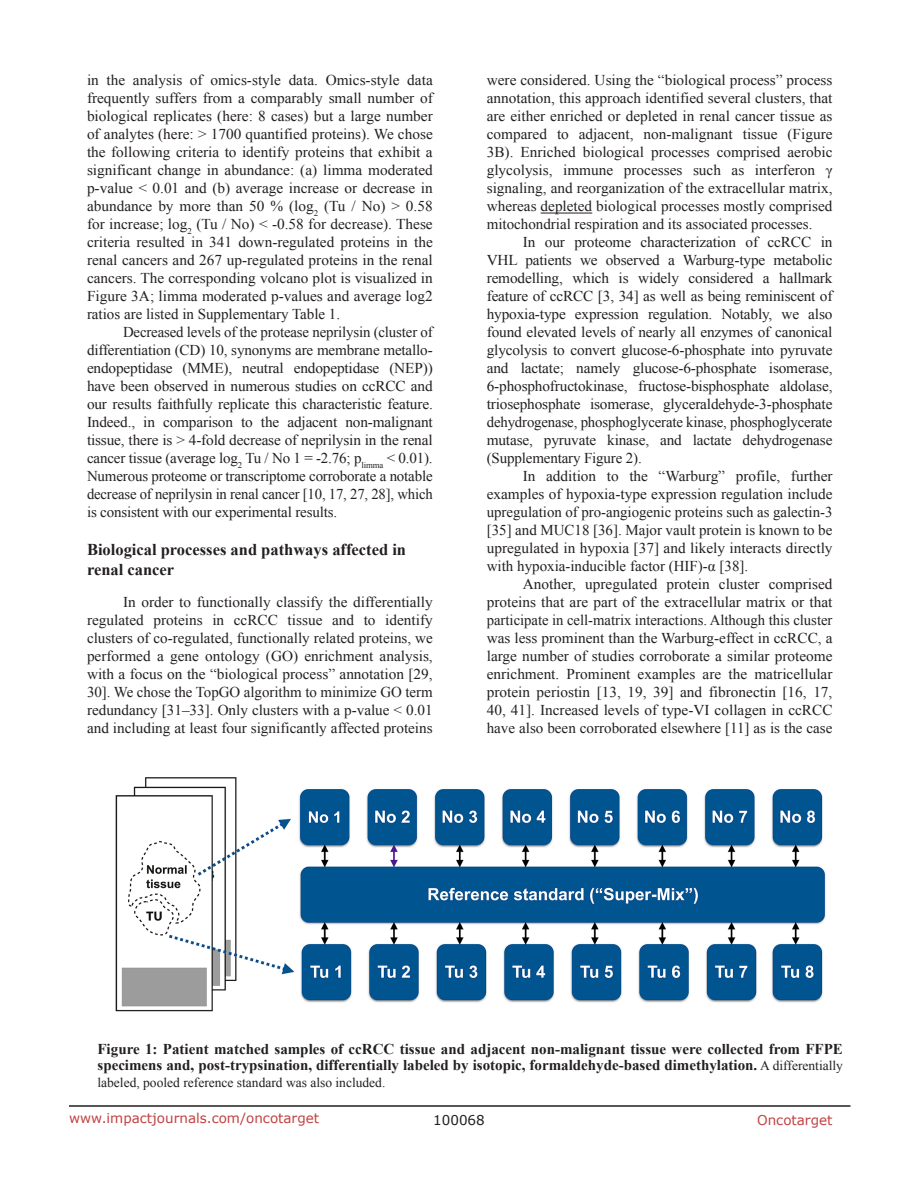
<style>
.page{position:relative;width:918px;height:1188px;background:#fff}
.page>*{position:absolute;margin:0;border:0;box-sizing:border-box;transform-origin:0 0}
.SubHeading{font:700 16.5px/19.8px "Times New Roman";color:#231f20}
.BodyText{font:15px/18px "Times New Roman";color:#231f20;text-align:justify}
.figuretext{font:700 15px/16.2px "Times New Roman";color:#231f20}
.figuretext-2{font:13.5px "Times New Roman";color:#231f20}
.t1{font:13.5px "Verdana";color:#c24141}
.t2{font:13.5px "Verdana";color:#231f20}
.s1{font-weight:400;font-size:13.5px}
</style>
<div class="page">
<hr style="left:69px;top:1105px;width:781px;height:2px;background:#231f20">
<hr style="left:541px;top:213px;width:51px;height:1px;background:#231f20">
<img style="left:115px;top:777px;width:711px;height:235px">
<p class="BodyText" style="left:87px;top:71px;width:347px">in the analysis of omics-style data. Omics-style data frequently suffers from a comparably small number of biological replicates (here: 8 cases) but a large number of analytes (here: &gt; 1700 quantified proteins). We chose the following criteria to identify proteins that exhibit a significant change in abundance: (a) limma moderated p-value &lt; 0.01 and (b) average increase or decrease in abundance by more than 50 % (log<sub>2</sub> (Tu / No) &gt; 0.58 for increase; log<sub>2</sub> (Tu / No) &lt; -0.58 for decrease). These criteria resulted in 341 down-regulated proteins in the renal cancers and 267 up-regulated proteins in the renal cancers. The corresponding volcano plot is visualized in Figure 3A; limma moderated p-values and average log2 ratios are listed in Supplementary Table 1.</p>
<p class="BodyText" style="left:87px;top:323px;width:347px;text-indent:36px">Decreased levels of the protease neprilysin (cluster of differentiation (CD) 10, synonyms are membrane metallo&shy;endopeptidase (MME), neutral endopeptidase (NEP)) have been observed in numerous studies on ccRCC and our results faithfully replicate this characteristic feature.<br>Indeed., in comparison to the adjacent non-malignant tissue, there is &gt; 4-fold decrease of neprilysin in the renal cancer tissue (average log<sub>2</sub> Tu / No 1 = -2.76; p<sub>limma</sub> &lt; 0.01).<br>Numerous proteome or transcriptome corroborate a notable decrease of neprilysin in renal cancer [10, 17, 27, 28], which is consistent with our experimental results.</p>
<p class="SubHeading" style="left:87px;top:539px;width:321px">Biological processes and pathways affected in renal cancer</p>
<p class="BodyText" style="left:87px;top:592px;width:347px;text-indent:36px">In order to functionally classify the differentially regulated proteins in ccRCC tissue and to identify clusters of co-regulated, functionally related proteins, we performed a gene ontology (GO) enrichment analysis, with a focus on the “biological process” annotation [29, 30]. We chose the TopGO algorithm to minimize GO term redundancy [31–33]. Only clusters with a p-value &lt; 0.01 and including at least four significantly affected proteins</p>
<p class="BodyText" style="left:487px;top:71px;width:347px">were considered. Using the “biological process” process annotation, this approach identified several clusters, that are either enriched or depleted in renal cancer tissue as compared to adjacent, non-malignant tissue (Figure 3B). Enriched biological processes comprised aerobic glycolysis, immune processes such as interferon γ signaling, and reorganization of the extracellular matrix, whereas depleted biological processes mostly comprised mitochondrial respiration and its associated processes.</p>
<p class="BodyText" style="left:487px;top:233px;width:347px;text-indent:36px">In our proteome characterization of ccRCC in VHL patients we observed a Warburg-type metabolic remodelling, which is widely considered a hallmark feature of ccRCC [3, 34] as well as being reminiscent of hypoxia-type expression regulation. Notably, we also found elevated levels of nearly all enzymes of canonical glycolysis to convert glucose-6-phosphate into pyruvate and lactate; namely glucose-6-phosphate isomerase, 6-phosphofructokinase, fructose-bisphosphate aldolase, triosephosphate isomerase, glyceraldehyde-3-phosphate dehydrogenase, phosphoglycerate kinase, phosphoglycerate mutase, pyruvate kinase, and lactate dehydrogenase (Supplementary Figure 2).</p>
<p class="BodyText" style="left:487px;top:467px;width:347px;text-indent:36px">In addition to the “Warburg” profile, further examples of hypoxia-type expression regulation include upregulation of pro-angiogenic proteins such as galectin-3 [35] and MUC18 [36]. Major vault protein is known to be upregulated in hypoxia [37] and likely interacts directly with hypoxia-inducible factor (HIF)-α [38].</p>
<p class="BodyText" style="left:487px;top:575px;width:347px;text-indent:36px">Another, upregulated protein cluster comprised proteins that are part of the extracellular matrix or that participate in cell-matrix interactions. Although this cluster was less prominent than the Warburg-effect in ccRCC, a large number of studies corroborate a similar proteome enrichment. Prominent examples are the matricellular protein periostin [13, 19, 39] and fibronectin [16, 17, 40, 41]. Increased levels of type-VI collagen in ccRCC have also been corroborated elsewhere [11] as is the case</p>
<p class="figuretext" style="left:98px;top:1041px;width:747px">Figure 1: Patient matched samples of ccRCC tissue and adjacent non-malignant tissue were collected from FFPE specimens and, post-trypsination, differentially labeled by isotopic, formaldehyde-based dimethylation. <span class="s1">A differentially</span></p>
<p class="figuretext-2" style="left:98px;top:1073px;width:289px">labeled, pooled reference standard was also included.</p>
<p class="t1" style="left:69px;top:1109px;width:252px">www.impactjournals.com/oncotarget</p>
<p class="t2" style="left:433px;top:1111px;width:53px">100068</p>
<p class="t1" style="left:757px;top:1111px;width:77px">Oncotarget</p>
</div>
